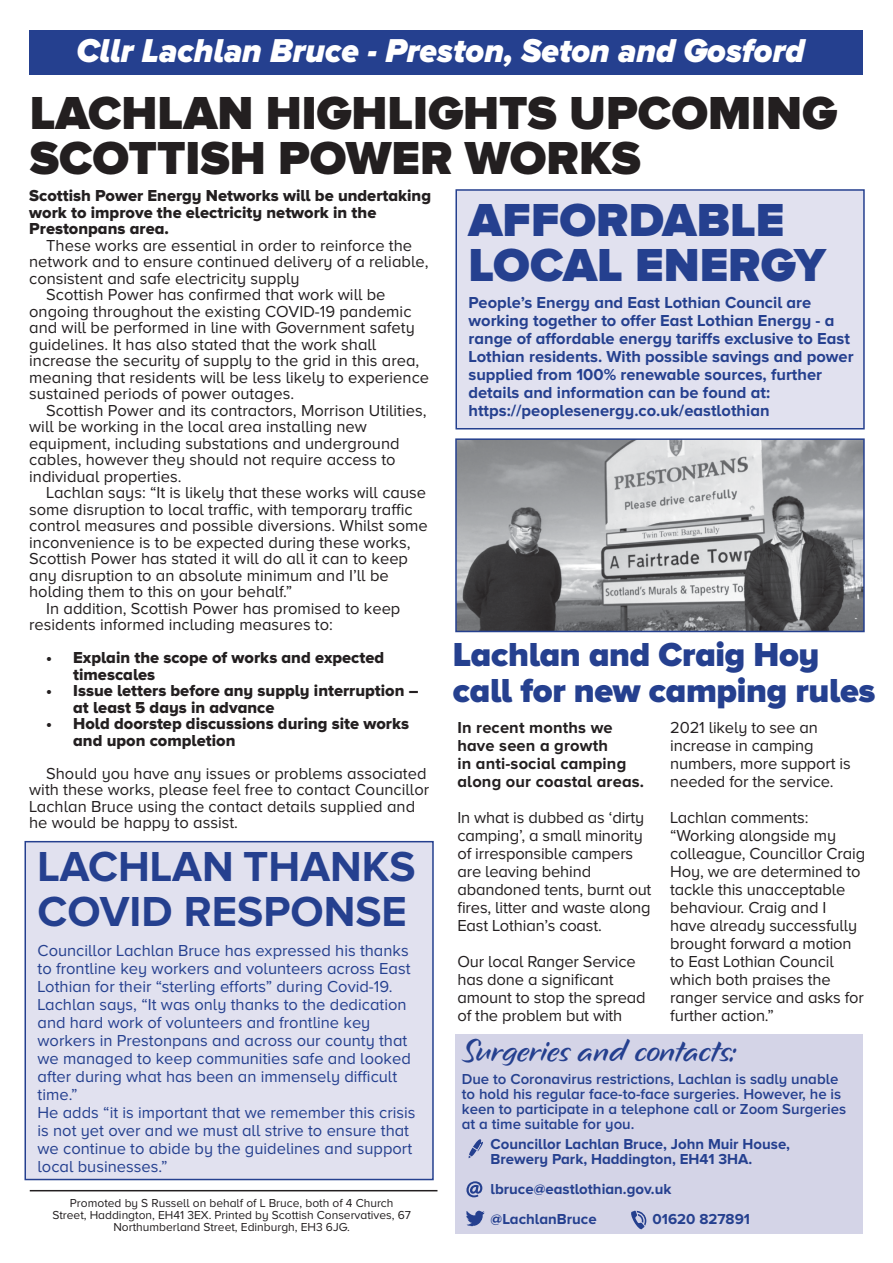
<style>
.page{position:relative;width:893px;height:1263px;background:#fff}
.page>*{position:absolute;margin:0;border:0;box-sizing:border-box;transform-origin:0 0}
.t1{font:900 48px/45px "Proxima Nova A";color:#231f20}
.t2{font:900 48px/45px "Proxima Nova A";color:#25408f}
.t3{font:700 43.5px/45px "Proxima Nova A";color:#25408f}
.t4{font:900 34.5px/36px "Proxima Nova A";letter-spacing:-.01em;color:#25408f}
.t5{font:italic 900 34.35px "Proxima Nova A";color:#fff;scale:.95 1}
.t6{font:31.5px "Zar Brush";color:#25408f}
.t7{font:16.5px/18px "Proxima Nova A";color:#231f20}
.t8{font:16.5px/18px "Proxima Nova A";color:#25408f}
.t9{font:700 16.5px/18px "Proxima Nova A";color:#25408f}
.t10{font:16.5px/16.5px "Proxima Nova A Extrabld";color:#231f20}
.t11{font:700 16.5px/18px "Proxima Nova A";letter-spacing:.01em;color:#231f20}
.t12{font:600 15px/15px "Proxima Nova A";color:#25408f}
.t13{font:700 15px/15px "Proxima Nova A";color:#25408f}
.t14{font:12px/12px "Proxima Nova A";color:#231f20;text-align:center}
</style>
<div class="page">
<div style="left:455px;top:1034px;width:408px;height:199px;background:#d4d4e7"></div>
<div style="left:30px;top:30px;width:833px;height:44px;background:#25408f"></div>
<hr style="left:30px;top:1190px;width:407px;height:1px;background:#231f20">
<svg style="left:466px;top:1181px;width:16px;height:16px"></svg>
<svg style="left:631px;top:1210px;width:15px;height:20px"></svg>
<svg style="left:469px;top:1139px;width:14px;height:19px"></svg>
<img style="left:466px;top:1210px;width:19px;height:17px">
<div style="left:455px;top:189px;width:410px;height:240px;background:#e1e1ef;border:2px solid #25408f"></div>
<img style="left:458px;top:441px;width:404px;height:188px">
<div style="left:455px;top:438px;width:410px;height:194px;border:2px solid #25408f"></div>
<div style="left:25px;top:841px;width:409px;height:339px;background:#e1e1ef;border:2px solid #25408f"></div>
<h3 class="t5" style="left:77px;top:31px;width:768px">Cllr Lachlan Bruce - Preston, Seton and Gosford</h3>
<h1 class="t1" style="left:30px;top:89px;width:809px">LACHLAN HIGHLIGHTS UPCOMING<br>SCOTTISH POWER WORKS</h1>
<p class="t10" style="left:29px;top:187px;width:403px">Scottish Power Energy Networks will be undertaking work to improve the electricity network in the<br>Prestonpans area.</p>
<p class="t7" style="left:46px;top:236px;width:367px">These works are essential in order to reinforce the</p>
<p class="t7" style="left:29px;top:252px;width:401px">network and to ensure continued delivery of a reliable,</p>
<p class="t7" style="left:29px;top:269px;width:272px">consistent and safe electricity supply</p>
<p class="t7" style="left:46px;top:285px;width:341px">Scottish Power has confirmed that work will be</p>
<p class="t7" style="left:29px;top:302px;width:384px">ongoing throughout the existing COVID-19 pandemic</p>
<p class="t7" style="left:29px;top:318px;width:387px">and will be performed in line with Government safety</p>
<p class="t7" style="left:29px;top:335px;width:349px">guidelines. It has also stated that the work shall</p>
<p class="t7" style="left:29px;top:351px;width:392px">increase the security of supply to the grid in this area,</p>
<p class="t7" style="left:29px;top:368px;width:401px">meaning that residents will be less likely to experience</p>
<p class="t7" style="left:29px;top:384px;width:266px">sustained periods of power outages.</p>
<p class="t7" style="left:46px;top:401px;width:382px">Scottish Power and its contractors, Morrison Utilities,</p>
<p class="t7" style="left:29px;top:417px;width:339px">will be working in the local area installing new</p>
<p class="t7" style="left:29px;top:434px;width:372px">equipment, including substations and underground</p>
<p class="t7" style="left:29px;top:450px;width:368px">cables, however they should not require access to</p>
<p class="t7" style="left:29px;top:467px;width:154px">individual properties.</p>
<p class="t7" style="left:46px;top:483px;width:381px">Lachlan says: “It is likely that these works will cause</p>
<p class="t7" style="left:29px;top:500px;width:385px">some disruption to local traffic, with temporary traffic</p>
<p class="t7" style="left:29px;top:516px;width:400px">control measures and possible diversions. Whilst some</p>
<p class="t7" style="left:29px;top:533px;width:383px">inconvenience is to be expected during these works,</p>
<p class="t7" style="left:29px;top:549px;width:380px">Scottish Power has stated it will do all it can to keep</p>
<p class="t7" style="left:29px;top:566px;width:361px">any disruption to an absolute minimum and I’ll be</p>
<p class="t7" style="left:29px;top:582px;width:265px">holding them to this on your behalf.”</p>
<p class="t7" style="left:46px;top:599px;width:356px">In addition, Scottish Power has promised to keep</p>
<p class="t7" style="left:29px;top:615px;width:305px">residents informed including measures to:</p>
<p class="t10" style="left:73px;top:649px;width:313px;text-indent:-27px">• Explain the scope of works and expected timescales</p>
<p class="t10" style="left:73px;top:682px;width:347px;text-indent:-27px">• Issue letters before any supply interruption – at least 5 days in advance</p>
<p class="t10" style="left:73px;top:715px;width:337px;text-indent:-27px">• Hold doorstep discussions during site works and upon completion</p>
<p class="t7" style="left:29px;top:765px;width:401px;line-height:16.5px;text-indent:17px">Should you have any issues or problems associated with these works, please feel free to contact Councillor Lachlan Bruce using the contact details supplied and he would be happy to assist.</p>
<h2 class="t3" style="left:38px;top:844px;width:380px">LACHLAN THANKS<br>COVID RESPONSE</h2>
<p class="t8" style="left:38px;top:941px;width:380px">Councillor Lachlan Bruce has expressed his thanks to frontline key workers and volunteers across East Lothian for their “sterling efforts” during Covid-19.<br>Lachlan says, “It was only thanks to the dedication and hard work of volunteers and frontline key workers in Prestonpans and across our county that we managed to keep communities safe and looked after during what has been an immensely difficult time.”<br>He adds “it is important that we remember this crisis is not yet over and we must all strive to ensure that we continue to abide by the guidelines and support local businesses.”</p>
<p class="t14" style="left:53px;top:1197px;width:360px">Promoted by S Russell on behalf of L Bruce, both of 4 Church<br>Street, Haddington, EH41 3EX. Printed by Scottish Conservatives, 67<br>Northumberland Street, Edinburgh, EH3 6JG.</p>
<h1 class="t2" style="left:468px;top:196px;width:359px">AFFORDABLE<br>LOCAL ENERGY</h1>
<p class="t9" style="left:468px;top:293px;width:387px">People’s Energy and East Lothian Council are working together to offer East Lothian Energy - a range of affordable energy tariffs exclusive to East Lothian residents. With possible savings and power supplied from 100% renewable sources, further details and information can be found at: https://peoplesenergy.co.uk/eastlothian</p>
<h3 class="t4" style="left:453px;top:636px;width:424px">Lachlan and Craig Hoy call for new camping rules</h3>
<p class="t11" style="left:457px;top:718px;width:188px">In recent months we have seen a growth<br>in anti-social camping along our coastal areas.</p>
<p class="t7" style="left:457px;top:808px;width:196px">In what is dubbed as ‘dirty camping’, a small minority of irresponsible campers are leaving behind abandoned tents, burnt out fires, litter and waste along<br>East Lothian’s coast.</p>
<p class="t7" style="left:457px;top:952px;width:190px">Our local Ranger Service has done a significant amount to stop the spread of the problem but with</p>
<p class="t7" style="left:670px;top:718px;width:182px">2021 likely to see an increase in camping numbers, more support is needed for the service.</p>
<p class="t7" style="left:670px;top:808px;width:196px">Lachlan comments: “Working alongside my colleague, Councillor Craig<br>Hoy, we are determined to tackle this unacceptable behaviour. Craig and I have already successfully brought forward a motion to East Lothian Council which both praises the ranger service and asks for further action.”</p>
<h3 class="t6" style="left:462px;top:1033px;width:278px">Surgeries and contacts:</h3>
<p class="t12" style="left:462px;top:1071px;width:386px">Due to Coronavirus restrictions, Lachlan is sadly unable to hold his regular face-to-face surgeries. However, he is keen to participate in a telephone call or Zoom Surgeries at a time suitable for you.</p>
<p class="t13" style="left:491px;top:1136px;width:301px">Councillor Lachlan Bruce, John Muir House,<br>Brewery Park, Haddington, EH41 3HA.</p>
<p class="t13" style="left:491px;top:1174px;width:182px;line-height:30px">lbruce@eastlothian.gov.uk @LachlanBruce</p>
<p class="t13" style="left:653px;top:1211px;width:99px">01620 827891</p>
</div>
